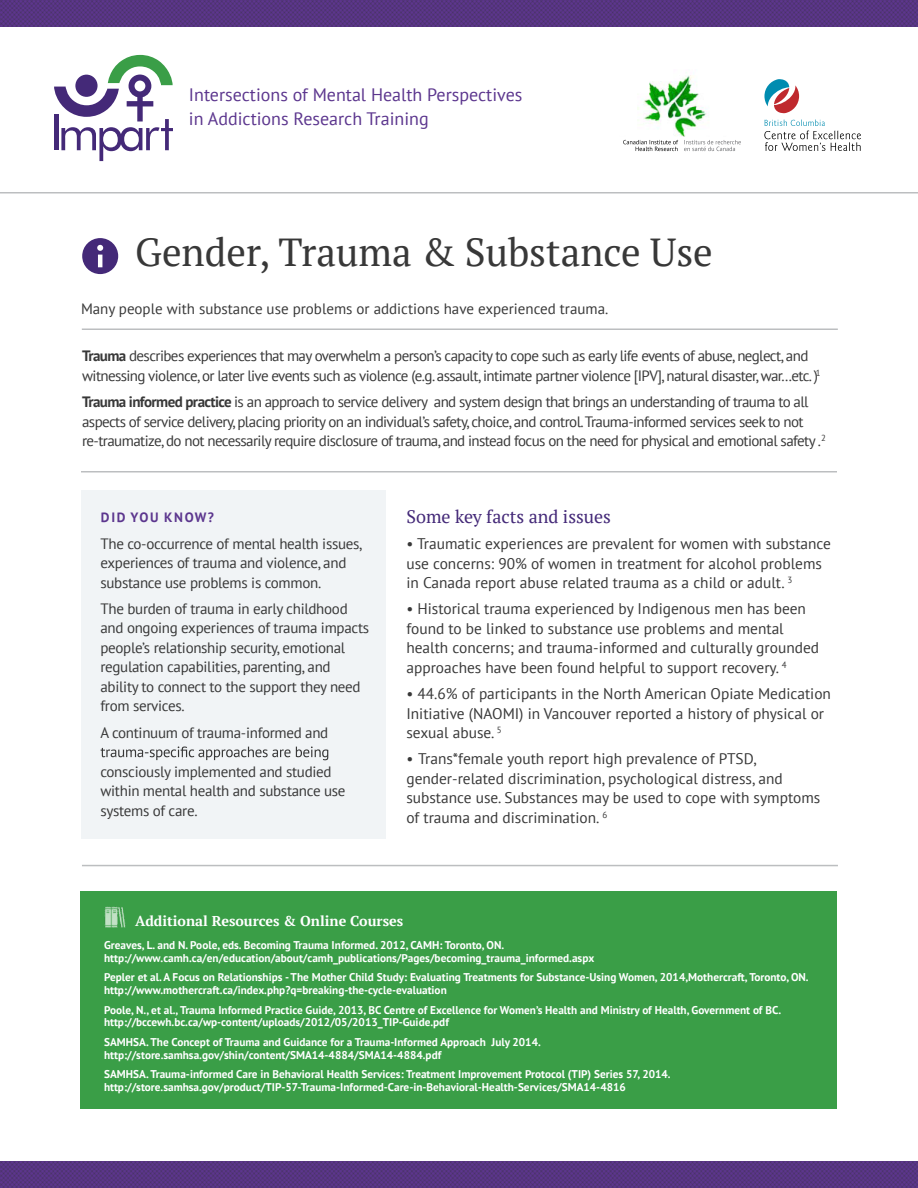
<style>
.page{position:relative;width:918px;height:1188px;background:#fff}
.page>*{position:absolute;margin:0;border:0;box-sizing:border-box;transform-origin:0 0}
.t1{font:39px "PT Serif";color:#383838}
.t2{font:18px/24px "PT Sans";color:#5c368e}
.t3{font:18px "PT Serif";color:#442978}
.t4{font:15.3px/19.5px "PT Sans";color:#383838}
.t5{font:15px/19.5px "PT Sans";letter-spacing:-.04em;color:#383838}
.t6{font:15px/19.5px "PT Sans";letter-spacing:-.02em;color:#383838}
.t7{font:15px "PT Sans";color:#383838}
.t8{font:700 14.25px "PT Serif";color:#fff}
.t9{font:700 13.5px "PT Sans";letter-spacing:.12em;color:#5c368e}
.t10{font:700 11.25px/12.8px "PT Sans";color:#fff}
.s1{font-weight:700}
</style>
<div class="page">
<img style="left:0;top:0;width:918px;height:27px">
<img style="left:0;top:1161px;width:918px;height:27px">
<svg style="left:54px;top:55px;width:119px;height:106px"></svg>
<svg style="left:764px;top:119px;width:97px;height:32px"></svg>
<svg style="left:764px;top:79px;width:35px;height:34px"></svg>
<svg style="left:623px;top:140px;width:55px;height:11px"></svg>
<svg style="left:684px;top:140px;width:57px;height:11px"></svg>
<img style="left:637px;top:75px;width:72px;height:62px">
<svg style="left:82px;top:238px;width:36px;height:36px"></svg>
<hr style="left:82px;top:328px;width:756px;height:2px;background:#bcbec0">
<hr style="left:81px;top:471px;width:756px;height:1px;background:#bcbec0">
<hr style="left:82px;top:865px;width:756px;height:1px;background:#bcbec0">
<hr style="left:0;top:192px;width:918px;height:2px;background:#bcbec0">
<div style="left:81px;top:491px;width:305px;height:348px;background:#f1f4f6"></div>
<svg style="left:101px;top:747px;width:227px;height:13px"></svg>
<div style="left:80px;top:891px;width:757px;height:218px;background:#3a9e47"></div>
<img style="left:104px;top:906px;width:21px;height:21px">
<h2 class="t2" style="left:189px;top:83px;width:335px">Intersections of Mental Health Perspectives in Addictions Research Training</h2>
<h1 class="t1" style="left:135px;top:227px;width:579px">Gender, Trauma &amp; Substance Use</h1>
<h3 class="t7" style="left:81px;top:299px;width:529px">Many people with substance use problems or addictions have experienced trauma.</h3>
<p class="t5" style="left:82px;top:346px;width:740px"><span class="s1">Trauma</span> describes experiences that may overwhelm a person’s capacity to cope such as early life events of abuse,neglect,and witnessing violence,or later live events such as violence (e.g.assault,intimate partner violence [IPV],natural disaster,war...etc.)<sup>1</sup></p>
<p class="t5" style="left:82px;top:392px;width:745px"><span class="s1">Trauma informed practice</span> is an approach to service delivery and system design that brings an understanding of trauma to all aspects of service delivery,placing priority on an individual’s safety,choice,and control.Trauma-informed services seek to not re-traumatize, do not necessarily require disclosure of trauma,and instead focus on the need for physical and emotional safety .<sup>2</sup></p>
<p class="t9" style="left:101px;top:509px;width:114px">DID YOU KNOW?</p>
<h3 class="t6" style="left:100px;top:533px;width:264px">The co-occurrence of mental health issues, experiences of trauma and violence, and substance use problems is common.</h3>
<h3 class="t6" style="left:100px;top:599px;width:270px">The burden of trauma in early childhood and ongoing experiences of trauma impacts people’s relationship security, emotional regulation capabilities, parenting, and ability to connect to the support they need from services.</h3>
<h3 class="t6" style="left:100px;top:722px;width:229px">A continuum of trauma-informed and</h3>
<h3 class="t6" style="left:100px;top:761px;width:247px">consciously implemented and studied within mental health and substance use systems of care.</h3>
<h2 class="t3" style="left:406px;top:505px;width:206px">Some key facts and issues</h2>
<h3 class="t4" style="left:406px;top:534px;width:426px">• Traumatic experiences are prevalent for women with substance use concerns: 90% of women in treatment for alcohol problems in Canada report abuse related trauma as a child or adult. <sup>3</sup></h3>
<h3 class="t4" style="left:406px;top:599px;width:414px">• Historical trauma experienced by Indigenous men has been found to be linked to substance use problems and mental health concerns; and trauma-informed and culturally grounded approaches have been found helpful to support recovery. <sup>4</sup></h3>
<h3 class="t4" style="left:406px;top:684px;width:426px">• 44.6% of participants in the North American Opiate Medication<br>Initiative (NAOMI) in Vancouver reported a history of physical or sexual abuse. <sup>5</sup></h3>
<h3 class="t4" style="left:406px;top:749px;width:415px">• Trans*female youth report high prevalence of PTSD, gender-related discrimination, psychological distress, and substance use. Substances may be used to cope with symptoms of trauma and discrimination. <sup>6</sup></h3>
<p class="t8" style="left:135px;top:912px;width:270px">Additional Resources &amp; Online Courses</p>
<p class="t10" style="left:104px;top:939px;width:492px">Greaves, L. and N. Poole, eds. Becoming Trauma Informed. 2012, CAMH: Toronto, ON. http://www.camh.ca/en/education/about/camh_publications/Pages/becoming_trauma_informed.aspx</p>
<p class="t10" style="left:104px;top:971px;width:706px">Pepler et al.A Focus on Relationships -The Mother Child Study: Evaluating Treatments for Substance-Using Women, 2014,Mothercraft, Toronto, ON. http://www.mothercraft.ca/index.php?q=breaking-the-cycle-evaluation</p>
<p class="t10" style="left:104px;top:1003px;width:679px">Poole, N., et al., Trauma Informed Practice Guide, 2013, BC Centre of Excellence for Women’s Health and Ministry of Health, Government of BC. http://bccewh.bc.ca/wp-content/uploads/2012/05/2013_TIP-Guide.pdf</p>
<p class="t10" style="left:104px;top:1035px;width:438px">SAMHSA. The Concept of Trauma and Guidance for a Trauma-Informed Approach July 2014. http://store.samhsa.gov/shin/content/SMA14-4884/SMA14-4884.pdf</p>
<p class="t10" style="left:104px;top:1068px;width:568px">SAMHSA. Trauma-informed Care in Behavioral Health Services: Treatment Improvement Protocol (TIP) Series 57, 2014. http://store.samhsa.gov/product/TIP-57-Trauma-Informed-Care-in-Behavioral-Health-Services/SMA14-4816</p>
</div>
